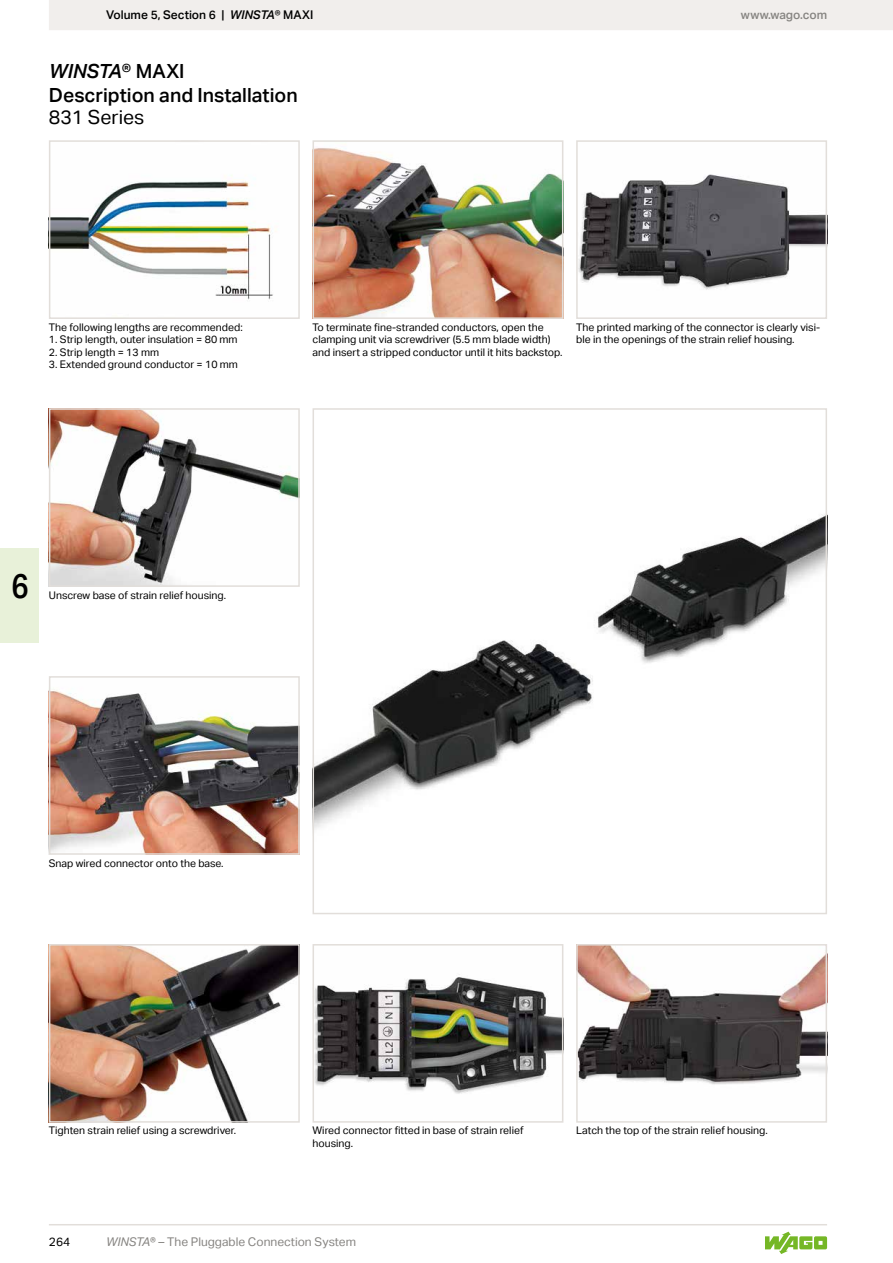
<style>
.page{position:relative;width:893px;height:1263px;background:#fff}
.page>*{position:absolute;margin:0;border:0;box-sizing:border-box;transform-origin:0 0}
.t1{font:500 34.5px "Aktiv Grotesk Cd";color:#000}
.t2{font:500 19.5px/24px "Aktiv Grotesk";color:#000}
.t3{font:19.5px "Aktiv Grotesk";color:#000}
.t4{font:12px "Aktiv Grotesk";color:#868481}
.t5{font:500 12px "Aktiv Grotesk";color:#000}
.t6{font:500 12px "Aktiv Grotesk";color:#868481}
.t7{font:12px "Aktiv Grotesk";color:#000}
.t8{font:10.5px/12.6px "Aktiv Grotesk";color:#000}
.s1{font-style:italic}
</style>
<div class="page">
<div style="left:49px;top:0;width:844px;height:30px;background:#f1eeec"></div>
<hr style="left:49px;top:1224px;width:778px;height:1px;background:#e2deda">
<svg style="left:765px;top:1232px;width:62px;height:22px"></svg>
<div style="left:0;top:549px;width:38px;height:94px;background:#e8f1d9"></div>
<img style="left:52px;top:175px;width:224px;height:125px">
<div style="left:49px;top:140px;width:251px;height:179px;border:2px solid #e2deda"></div>
<img style="left:316px;top:148px;width:244px;height:168px">
<div style="left:313px;top:140px;width:250px;height:179px;border:2px solid #e2deda"></div>
<img style="left:52px;top:689px;width:245px;height:163px">
<div style="left:49px;top:676px;width:251px;height:179px;border:2px solid #e2deda"></div>
<img style="left:316px;top:974px;width:244px;height:120px">
<div style="left:313px;top:944px;width:250px;height:179px;border:2px solid #e2deda"></div>
<img style="left:52px;top:411px;width:245px;height:173px">
<div style="left:49px;top:408px;width:251px;height:179px;border:2px solid #e2deda"></div>
<img style="left:579px;top:947px;width:245px;height:138px">
<div style="left:576px;top:944px;width:251px;height:179px;border:2px solid #e2deda"></div>
<img style="left:579px;top:174px;width:245px;height:116px">
<div style="left:576px;top:140px;width:251px;height:179px;border:2px solid #e2deda"></div>
<img style="left:52px;top:947px;width:245px;height:173px">
<div style="left:49px;top:944px;width:251px;height:179px;border:2px solid #e2deda"></div>
<img style="left:316px;top:514px;width:508px;height:315px">
<div style="left:313px;top:408px;width:514px;height:506px;border:2px solid #e2deda"></div>
<p class="t5" style="left:106px;top:8px;width:208px">Volume 5, Section 6 | <span class="s1">WINSTA</span>® MAXI</p>
<h2 class="t2" style="left:49px;top:59px;width:250px"><span class="s1">WINSTA</span>® MAXI<br>Description and Installation</h2>
<h2 class="t3" style="left:49px;top:106px;width:97px">831 Series</h2>
<p class="t6" style="left:741px;top:8px;width:88px">www.wago.com</p>
<p class="t8" style="left:49px;top:321px;width:195px">The following lengths are recommended:</p>
<p class="t8" style="left:49px;top:333px;width:190px">1. Strip length, outer insulation = 80 mm</p>
<p class="t8" style="left:49px;top:346px;width:112px">2. Strip length = 13 mm</p>
<p class="t8" style="left:49px;top:359px;width:191px">3. Extended ground conductor = 10 mm</p>
<p class="t8" style="left:313px;top:321px;width:252px">To terminate fine-stranded conductors, open the clamping unit via screwdriver (5.5 mm blade width) and insert a stripped conductor until it hits backstop.</p>
<p class="t8" style="left:576px;top:321px;width:245px">The printed marking of the connector is clearly visi&shy;ble in the openings of the strain relief housing.</p>
<h1 class="t1" style="left:12px;top:565px;width:19px">6</h1>
<p class="t8" style="left:49px;top:589px;width:179px">Unscrew base of strain relief housing.</p>
<p class="t8" style="left:49px;top:856px;width:176px">Snap wired connector onto the base.</p>
<p class="t8" style="left:49px;top:1124px;width:189px">Tighten strain relief using a screwdriver.</p>
<p class="t8" style="left:313px;top:1124px;width:212px">Wired connector fitted in base of strain relief housing.</p>
<p class="t8" style="left:576px;top:1124px;width:193px">Latch the top of the strain relief housing.</p>
<p class="t7" style="left:49px;top:1235px;width:23px">264</p>
<p class="t4" style="left:106px;top:1235px;width:251px"><span class="s1">WINSTA</span>® – The Pluggable Connection System</p>
</div>
